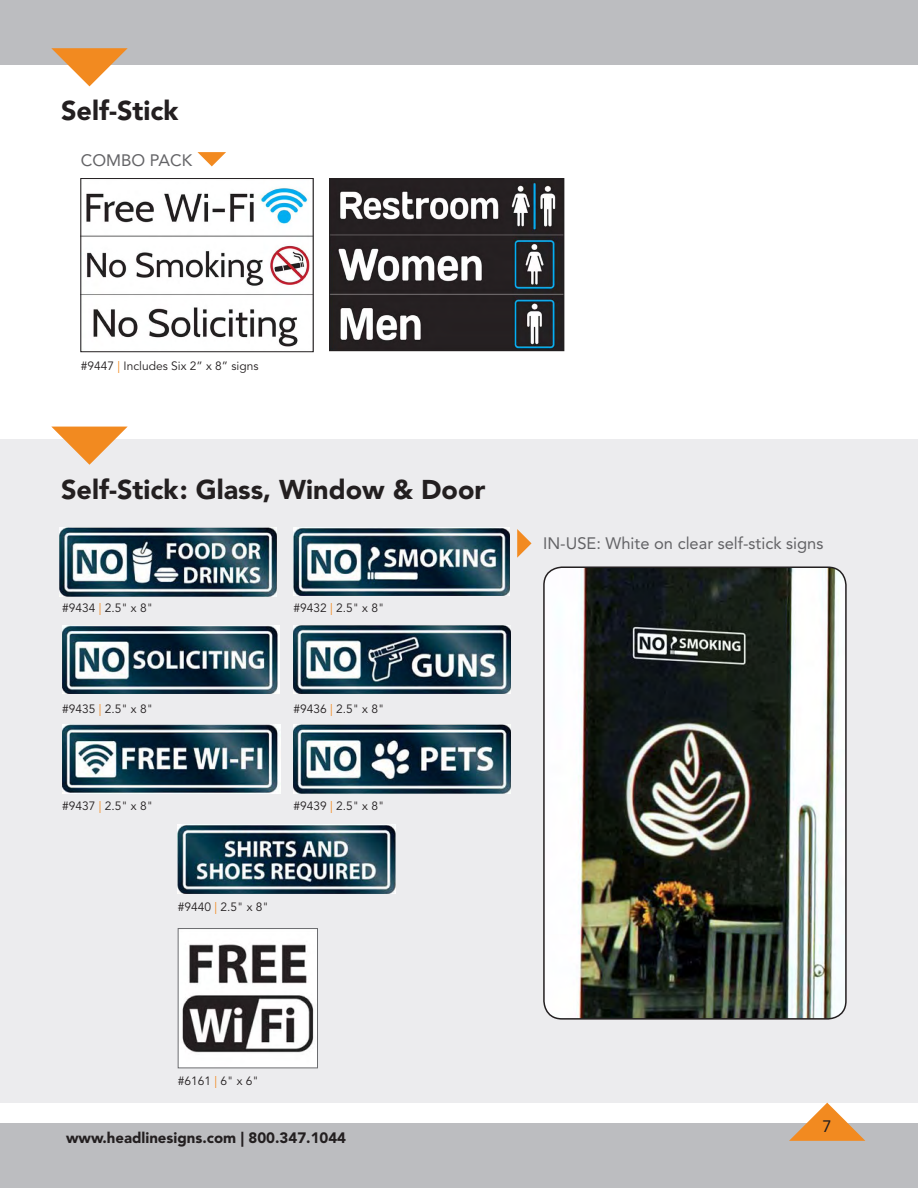
<style>
.page{position:relative;width:918px;height:1188px;background:#fff}
.page>*{position:absolute;margin:0;border:0;box-sizing:border-box;transform-origin:0 0}
.t1{font:900 27px "Avenir LT Std";color:#231f20}
.t2{font:16.5px "Avenir LT Std";color:#636366}
.t3{font:16.5px "Avenir LT Std";color:#231f20}
.t4{font:900 15px "Avenir LT Std";color:#231f20}
.t5{font:12px "Avenir LT Std";color:#231f20}
.s1{color:#f28a20}
</style>
<div class="page">
<div style="left:0;top:0;width:918px;height:64px;background:#bcbdc0"></div>
<div style="left:0;top:1124px;width:918px;height:64px;background:#bcbdc0"></div>
<div style="left:0;top:440px;width:918px;height:663px;background:#ececee"></div>
<svg style="left:197px;top:152px;width:29px;height:14px"></svg>
<svg style="left:517px;top:529px;width:15px;height:29px"></svg>
<svg style="left:789px;top:1103px;width:76px;height:38px"></svg>
<svg style="left:51px;top:48px;width:77px;height:38px"></svg>
<svg style="left:51px;top:427px;width:77px;height:38px"></svg>
<img style="left:83px;top:188px;width:228px;height:159px">
<div style="left:81px;top:178px;width:232px;height:174px;border:1px solid #231f20"></div>
<img style="left:331px;top:180px;width:231px;height:169px">
<div style="left:329px;top:178px;width:235px;height:173px;border:1px solid #231f20"></div>
<img style="left:544px;top:569px;width:300px;height:448px">
<div style="left:543px;top:566px;width:304px;height:454px;border:2px solid #231f20;border-radius:18px"></div>
<img style="left:293px;top:528px;width:216px;height:68px">
<img style="left:60px;top:528px;width:217px;height:68px">
<img style="left:62px;top:625px;width:218px;height:69px">
<img style="left:293px;top:625px;width:218px;height:69px">
<img style="left:62px;top:725px;width:218px;height:68px">
<img style="left:293px;top:724px;width:218px;height:69px">
<img style="left:178px;top:825px;width:217px;height:69px">
<img style="left:180px;top:930px;width:136px;height:136px">
<div style="left:178px;top:928px;width:140px;height:140px;border:1px solid #6c6d70"></div>
<p class="t1" style="left:61px;top:95px;width:119px">Self-Stick</p>
<p class="t2" style="left:81px;top:151px;width:113px">COMBO PACK</p>
<p class="t5" style="left:81px;top:359px;width:179px">#9447 <span class="s1">|</span> Includes Six 2” x 8” signs</p>
<p class="t1" style="left:61px;top:473px;width:426px">Self-Stick: Glass, Window &amp; Door</p>
<p class="t5" style="left:62px;top:601px;width:92px">#9434 <span class="s1">|</span> 2.5" x 8"</p>
<p class="t5" style="left:293px;top:601px;width:92px">#9432 <span class="s1">|</span> 2.5" x 8"</p>
<p class="t5" style="left:62px;top:702px;width:92px">#9435 <span class="s1">|</span> 2.5" x 8"</p>
<p class="t5" style="left:62px;top:799px;width:92px">#9437 <span class="s1">|</span> 2.5" x 8"</p>
<p class="t5" style="left:293px;top:702px;width:92px">#9436 <span class="s1">|</span> 2.5" x 8"</p>
<p class="t5" style="left:293px;top:799px;width:92px">#9439 <span class="s1">|</span> 2.5" x 8"</p>
<p class="t5" style="left:178px;top:900px;width:92px">#9440 <span class="s1">|</span> 2.5" x 8"</p>
<p class="t2" style="left:543px;top:534px;width:282px">IN-USE: White on clear self-stick signs</p>
<p class="t5" style="left:178px;top:1074px;width:82px">#6161 <span class="s1">|</span> 6" x 6"</p>
<p class="t4" style="left:66px;top:1129px;width:282px">www.headlinesigns.com | 800.347.1044</p>
<p class="t3" style="left:823px;top:1117px;width:11px">7</p>
</div>
